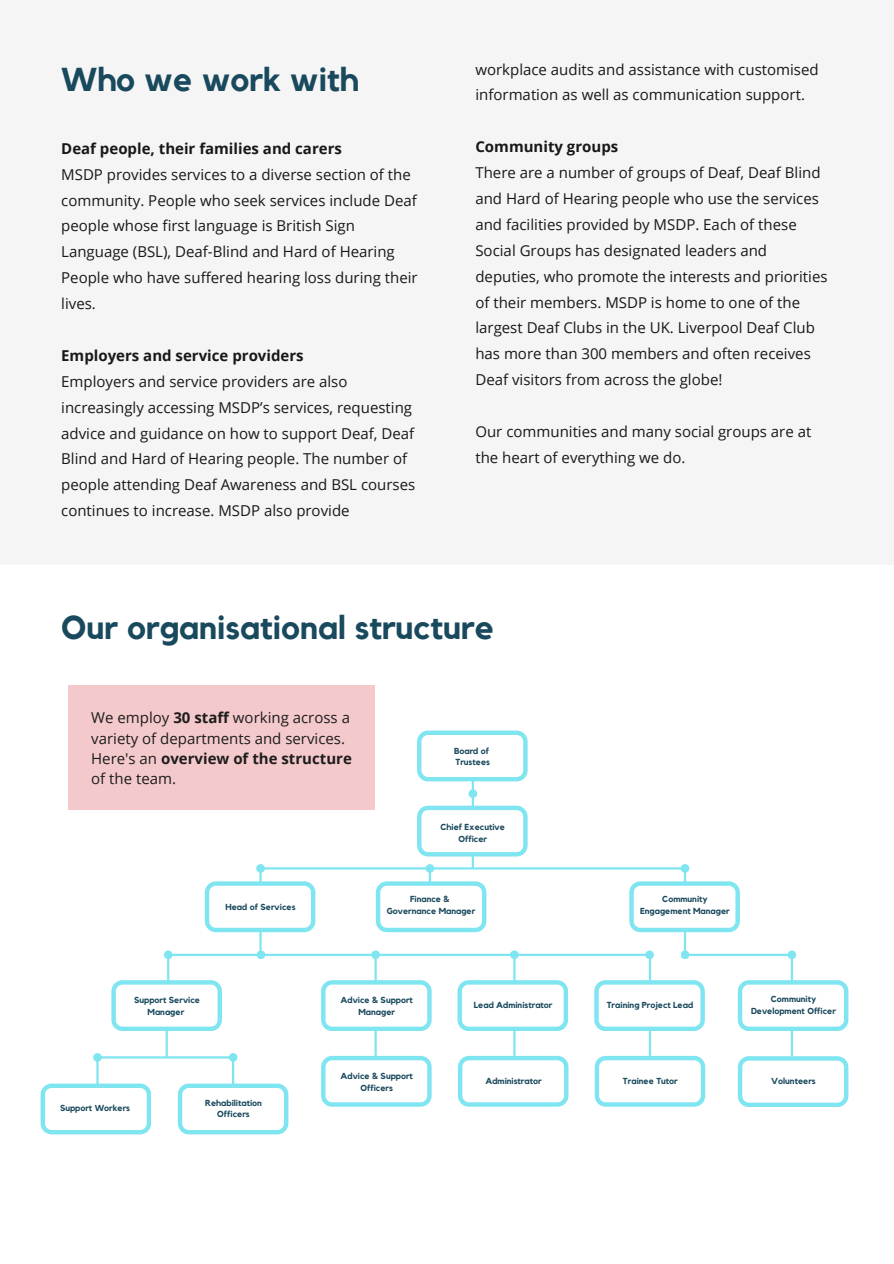
<style>
.page{position:relative;width:894px;height:1264px;background:#fff}
.page>*{position:absolute;margin:0;border:0;box-sizing:border-box;transform-origin:0 0}
.t1{font:700 33px "Kollektif";color:#19495d}
.t2{font:15px/25.8px "Open Sans";color:#181818}
.t3{font:15px/20.2px "Open Sans";color:#1e1c1c}
.t4{font:700 8.7px/11.6px "Kollektif";color:#19495d;text-align:center}
.s1{font-weight:700}
</style>
<div class="page">
<div style="left:0;top:0;width:893px;height:565px;background:#f5f5f5"></div>
<svg style="left:629px;top:881px;width:110px;height:51px"></svg>
<svg style="left:376px;top:881px;width:110px;height:51px"></svg>
<svg style="left:737px;top:980px;width:110px;height:50px"></svg>
<svg style="left:111px;top:980px;width:111px;height:50px"></svg>
<svg style="left:321px;top:980px;width:110px;height:50px"></svg>
<svg style="left:321px;top:1055px;width:110px;height:51px"></svg>
<svg style="left:458px;top:1055px;width:110px;height:51px"></svg>
<svg style="left:594px;top:1055px;width:110px;height:51px"></svg>
<svg style="left:457px;top:980px;width:110px;height:50px"></svg>
<svg style="left:594px;top:980px;width:110px;height:50px"></svg>
<svg style="left:737px;top:1056px;width:110px;height:50px"></svg>
<svg style="left:41px;top:1083px;width:110px;height:51px"></svg>
<svg style="left:178px;top:1083px;width:110px;height:51px"></svg>
<hr style="left:261px;top:867px;width:422px;height:2px;background:#7fe5f0">
<hr style="left:686px;top:953px;width:104px;height:3px;background:#7fe5f0">
<hr style="left:169px;top:953px;width:479px;height:3px;background:#7fe5f0">
<hr style="left:97px;top:1056px;width:135px;height:2px;background:#7fe5f0">
<svg style="left:205px;top:869px;width:110px;height:63px"></svg>
<hr style="left:428px;top:869px;width:3px;height:15px;background:#7fe5f0">
<hr style="left:683px;top:931px;width:3px;height:27px;background:#7fe5f0">
<hr style="left:374px;top:1028px;width:2px;height:27px;background:#7fe5f0">
<hr style="left:232px;top:1058px;width:2px;height:27px;background:#7fe5f0">
<hr style="left:96px;top:1058px;width:3px;height:27px;background:#7fe5f0">
<hr style="left:167px;top:956px;width:2px;height:27px;background:#7fe5f0">
<hr style="left:165px;top:1029px;width:3px;height:27px;background:#7fe5f0">
<hr style="left:374px;top:955px;width:2px;height:27px;background:#7fe5f0">
<hr style="left:513px;top:1028px;width:2px;height:27px;background:#7fe5f0">
<hr style="left:513px;top:955px;width:2px;height:27px;background:#7fe5f0">
<hr style="left:259px;top:931px;width:2px;height:27px;background:#7fe5f0">
<hr style="left:648px;top:1028px;width:3px;height:27px;background:#7fe5f0">
<hr style="left:648px;top:955px;width:3px;height:27px;background:#7fe5f0">
<hr style="left:790px;top:955px;width:2px;height:27px;background:#7fe5f0">
<hr style="left:790px;top:1029px;width:2px;height:27px;background:#7fe5f0">
<svg style="left:417px;top:730px;width:110px;height:137px"></svg>
<hr style="left:683px;top:869px;width:3px;height:15px;background:#7fe5f0">
<div style="left:680px;top:950px;width:9px;height:9px;background:#7fe5f0;border-radius:50%"></div>
<div style="left:164px;top:950px;width:8px;height:9px;background:#7fe5f0;border-radius:50%"></div>
<div style="left:93px;top:1053px;width:9px;height:8px;background:#7fe5f0;border-radius:50%"></div>
<div style="left:229px;top:1053px;width:8px;height:8px;background:#7fe5f0;border-radius:50%"></div>
<div style="left:256px;top:950px;width:9px;height:9px;background:#7fe5f0;border-radius:50%"></div>
<div style="left:371px;top:950px;width:9px;height:9px;background:#7fe5f0;border-radius:50%"></div>
<div style="left:510px;top:950px;width:8px;height:9px;background:#7fe5f0;border-radius:50%"></div>
<div style="left:787px;top:950px;width:9px;height:9px;background:#7fe5f0;border-radius:50%"></div>
<div style="left:425px;top:864px;width:9px;height:8px;background:#7fe5f0;border-radius:50%"></div>
<div style="left:645px;top:950px;width:8px;height:9px;background:#7fe5f0;border-radius:50%"></div>
<div style="left:468px;top:789px;width:9px;height:9px;background:#7fe5f0;border-radius:50%"></div>
<div style="left:256px;top:864px;width:9px;height:8px;background:#7fe5f0;border-radius:50%"></div>
<div style="left:680px;top:864px;width:9px;height:8px;background:#7fe5f0;border-radius:50%"></div>
<div style="left:68px;top:685px;width:307px;height:125px;background:#f3c9cb"></div>
<h2 class="t1" style="left:61px;top:64px;width:298px">Who we work with</h2>
<h2 class="t2" style="left:61px;top:135px;width:358px"><span class="s1">Deaf people, their families and carers<br></span>MSDP provides services to a diverse section of the community. People who seek services include Deaf people whose first language is British Sign Language (BSL), Deaf-Blind and Hard of Hearing People who have suffered hearing loss during their lives.</h2>
<h2 class="t2" style="left:61px;top:342px;width:355px"><span class="s1">Employers and service providers<br></span>Employers and service providers are also increasingly accessing MSDP’s services, requesting advice and guidance on how to support Deaf, Deaf Blind and Hard of Hearing people. The number of people attending Deaf Awareness and BSL courses continues to increase. MSDP also provide</h2>
<h1 class="t2" style="left:475px;top:56px;width:345px">workplace audits and assistance with customised information as well as communication support.</h1>
<h2 class="t2" style="left:475px;top:133px;width:353px"><span class="s1">Community groups<br></span>There are a number of groups of Deaf, Deaf Blind and Hard of Hearing people who use the services and facilities provided by MSDP. Each of these Social Groups has designated leaders and deputies, who promote the interests and priorities of their members. MSDP is home to one of the largest Deaf Clubs in the UK. Liverpool Deaf Club has more than 300 members and often receives Deaf visitors from across the globe!</h2>
<h2 class="t2" style="left:475px;top:418px;width:337px">Our communities and many social groups are at the heart of everything we do.</h2>
<h1 class="t1" style="left:61px;top:612px;width:434px">Our organisational structure</h1>
<p class="t3" style="left:91px;top:707px;width:262px">We employ <span class="s1">30 staff</span> working across a variety of departments and services.<br>Here's an <span class="s1">overview of the structure</span></p>
<p class="t3" style="left:91px;top:768px;width:86px">of the team.</p>
<p class="t4" style="left:225px;top:901px;width:71px">Head of Services</p>
<p class="t4" style="left:454px;top:745px;width:37px">Board of</p>
<p class="t4" style="left:455px;top:757px;width:36px">Trustees</p>
<p class="t4" style="left:440px;top:821px;width:66px">Chief Executive<br>Officer</p>
<p class="t4" style="left:410px;top:893px;width:41px">Finance &amp;</p>
<p class="t4" style="left:387px;top:905px;width:90px">Governance Manager</p>
<h2 class="t4" style="left:640px;top:893px;width:91px">Community<br>Engagement Manager</h2>
<p class="t4" style="left:134px;top:994px;width:67px">Support Service<br>Manager</p>
<p class="t4" style="left:340px;top:994px;width:74px">Advice &amp; Support<br>Manager</p>
<p class="t4" style="left:473px;top:999px;width:80px">Lead Administrator</p>
<p class="t4" style="left:606px;top:999px;width:88px">Training Project Lead</p>
<p class="t4" style="left:750px;top:993px;width:86px">Community<br>Development Officer</p>
<p class="t4" style="left:340px;top:1070px;width:74px">Advice &amp; Support<br>Officers</p>
<p class="t4" style="left:485px;top:1075px;width:58px">Administrator</p>
<p class="t4" style="left:622px;top:1075px;width:56px">Trainee Tutor</p>
<p class="t4" style="left:771px;top:1075px;width:46px">Volunteers</p>
<p class="t4" style="left:60px;top:1102px;width:72px">Support Workers</p>
<p class="t4" style="left:205px;top:1097px;width:58px">Rehabilitation<br>Officers</p>
</div>
